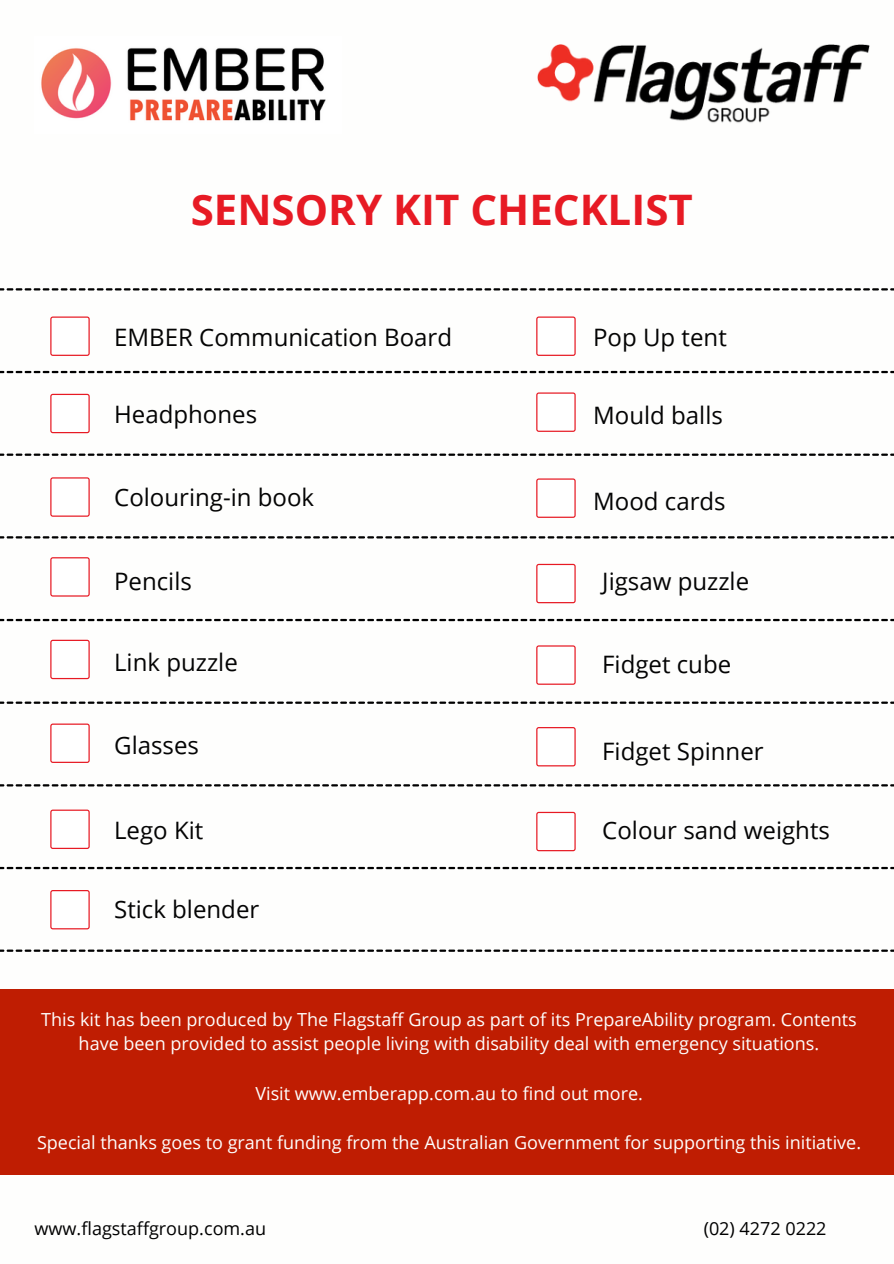
<style>
.page{position:relative;width:894px;height:1264px;background:#fff}
.page>*{position:absolute;margin:0;border:0;box-sizing:border-box;transform-origin:0 0}
.t1{font:700 42px "Open Sans";color:#e71a24}
.t2{font:24px "Open Sans";color:#040404}
.t3{font:18px/24.8px "Open Sans";color:#fefefd;text-align:center}
.t4{font:18px "Open Sans";color:#000}
</style>
<div class="page">
<svg style="left:0;top:371px;width:893px;height:2px"></svg>
<svg style="left:0;top:453px;width:893px;height:3px"></svg>
<svg style="left:0;top:536px;width:893px;height:2px"></svg>
<svg style="left:0;top:619px;width:893px;height:2px"></svg>
<svg style="left:0;top:701px;width:893px;height:2px"></svg>
<svg style="left:0;top:784px;width:893px;height:2px"></svg>
<svg style="left:0;top:866px;width:893px;height:3px"></svg>
<svg style="left:0;top:949px;width:893px;height:2px"></svg>
<svg style="left:0;top:288px;width:893px;height:2px"></svg>
<svg style="left:536px;top:392px;width:39px;height:40px"></svg>
<svg style="left:50px;top:394px;width:40px;height:39px"></svg>
<svg style="left:50px;top:477px;width:40px;height:40px"></svg>
<svg style="left:50px;top:557px;width:40px;height:39px"></svg>
<svg style="left:536px;top:564px;width:39px;height:39px"></svg>
<svg style="left:50px;top:723px;width:40px;height:40px"></svg>
<svg style="left:50px;top:809px;width:40px;height:40px"></svg>
<svg style="left:50px;top:890px;width:40px;height:39px"></svg>
<svg style="left:536px;top:478px;width:39px;height:40px"></svg>
<svg style="left:536px;top:727px;width:39px;height:39px"></svg>
<svg style="left:536px;top:316px;width:39px;height:40px"></svg>
<svg style="left:50px;top:316px;width:40px;height:40px"></svg>
<svg style="left:50px;top:639px;width:40px;height:40px"></svg>
<svg style="left:536px;top:645px;width:39px;height:39px"></svg>
<svg style="left:536px;top:811px;width:39px;height:40px"></svg>
<img style="left:41px;top:47px;width:285px;height:74px">
<div style="left:0;top:989px;width:893px;height:185px;background:#bf1d02"></div>
<img style="left:537px;top:44px;width:332px;height:79px">
<h1 class="t1" style="left:191px;top:180px;width:503px">SENSORY KIT CHECKLIST</h1>
<h2 class="t2" style="left:114px;top:320px;width:339px">EMBER Communication Board</h2>
<h2 class="t2" style="left:593px;top:320px;width:135px">Pop Up tent</h2>
<h2 class="t2" style="left:114px;top:397px;width:144px">Headphones</h2>
<h2 class="t2" style="left:593px;top:398px;width:131px">Mould balls</h2>
<h2 class="t2" style="left:114px;top:480px;width:201px">Colouring-in book</h2>
<h2 class="t2" style="left:593px;top:484px;width:134px">Mood cards</h2>
<h2 class="t2" style="left:114px;top:564px;width:79px">Pencils</h2>
<h2 class="t2" style="left:602px;top:564px;width:148px">Jigsaw puzzle</h2>
<h2 class="t2" style="left:114px;top:645px;width:125px">Link puzzle</h2>
<h2 class="t2" style="left:602px;top:647px;width:130px">Fidget cube</h2>
<h2 class="t2" style="left:114px;top:728px;width:86px">Glasses</h2>
<h2 class="t2" style="left:602px;top:733px;width:163px">Fidget Spinner</h2>
<h2 class="t2" style="left:114px;top:813px;width:91px">Lego Kit</h2>
<h2 class="t2" style="left:602px;top:813px;width:229px">Colour sand weights</h2>
<h2 class="t2" style="left:114px;top:892px;width:146px">Stick blender</h2>
<p class="t3" style="left:41px;top:1006px;width:816px">This kit has been produced by The Flagstaff Group as part of its PrepareAbility program. Contents have been provided to assist people living with disability deal with emergency situations.</p>
<p class="t3" style="left:255px;top:1080px;width:389px">Visit www.emberapp.com.au to find out more.</p>
<p class="t3" style="left:37px;top:1129px;width:825px">Special thanks goes to grant funding from the Australian Government for supporting this initiative.</p>
<p class="t4" style="left:35px;top:1215px;width:233px">www.flagstaffgroup.com.au</p>
<p class="t4" style="left:703px;top:1215px;width:124px">(02) 4272 0222</p>
</div>
